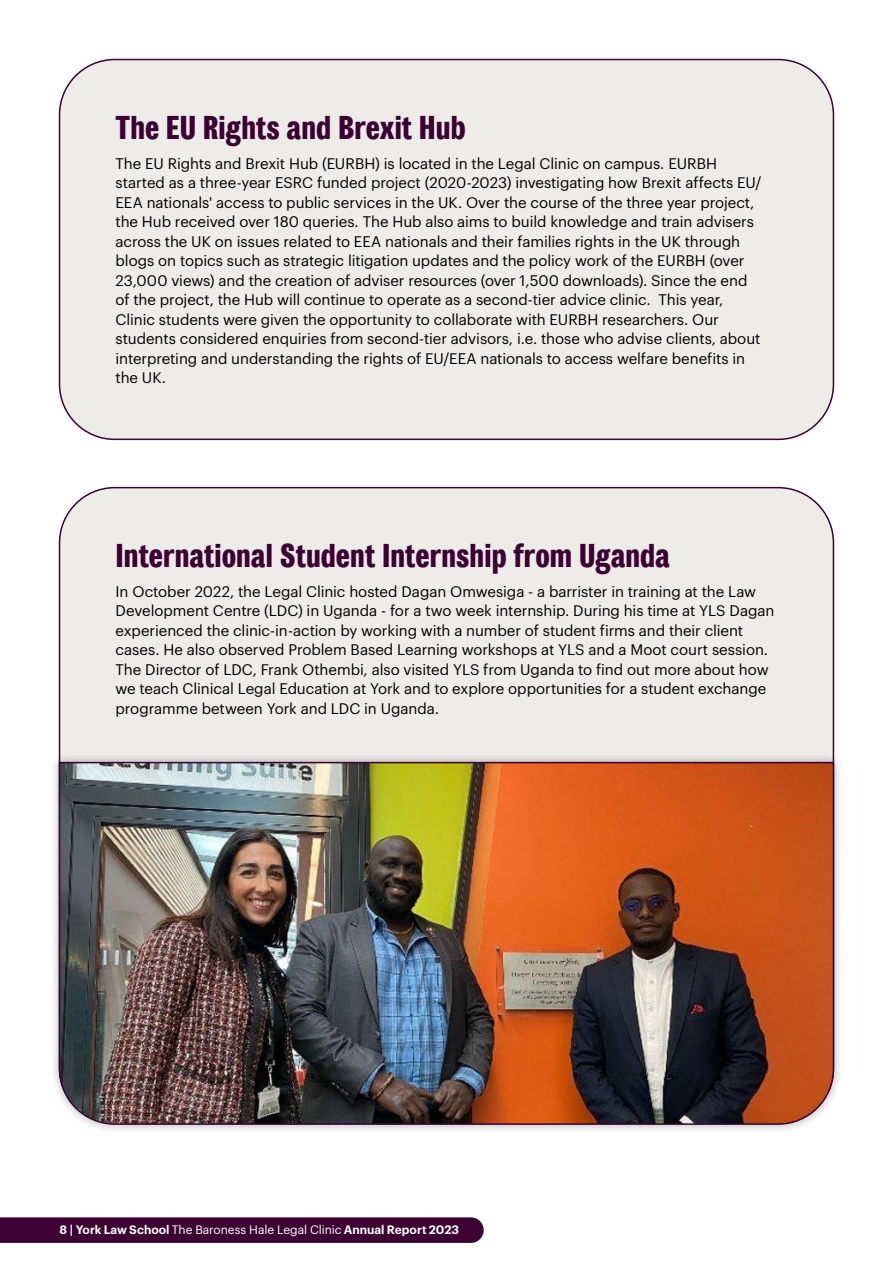
<style>
.page{position:relative;width:893px;height:1263px;background:#fff}
.page>*{position:absolute;margin:0;border:0;box-sizing:border-box;transform-origin:0 0}
.New_body{font:600 condensed 33px "York Grot";letter-spacing:-.01em;color:#3c0032}
.New_body-2{font:15px/19.5px "Graphik";letter-spacing:-.005em;color:#000}
.t1{font:600 12px "Graphik";color:#fff}
.s1{font-weight:400}
</style>
<div class="page">
<svg style="left:0;top:1217px;width:484px;height:26px;background:#400637"></svg>
<div style="left:60px;top:60px;width:773px;height:379px;background:#edece9;border-radius:55px"></div>
<div style="left:60px;top:488px;width:773px;height:635px;background:#edece9;border-radius:55px"></div>
<div style="left:49px;top:752px;width:795px;height:383px;background:#000;opacity:.3"></div>
<img style="left:58px;top:761px;width:777px;height:364px">
<p class="New_body" style="left:116px;top:108px;width:352px">The EU Rights and Brexit Hub</p>
<p class="New_body-2" style="left:116px;top:152px;width:647px">The EU Rights and Brexit Hub (EURBH) is located in the Legal Clinic on campus. EURBH started as a three-year ESRC funded project (2020-2023) investigating how Brexit affects EU/ EEA nationals' access to public services in the UK. Over the course of the three year project, the Hub received over 180 queries. The Hub also aims to build knowledge and train advisers across the UK on issues related to EEA nationals and their families rights in the UK through blogs on topics such as strategic litigation updates and the policy work of the EURBH (over 23,000 views) and the creation of adviser resources (over 1,500 downloads). Since the end of the project, the Hub will continue to operate as a second-tier advice clinic. This year, Clinic students were given the opportunity to collaborate with EURBH researchers. Our students considered enquiries from second-tier advisors, i.e. those who advise clients, about interpreting and understanding the rights of EU/EEA nationals to access welfare benefits in the UK.</p>
<p class="New_body" style="left:116px;top:536px;width:556px">International Student Internship from Uganda</p>
<p class="New_body-2" style="left:116px;top:580px;width:660px">In October 2022, the Legal Clinic hosted Dagan Omwesiga - a barrister in training at the Law Development Centre (LDC) in Uganda - for a two week internship. During his time at YLS Dagan experienced the clinic-in-action by working with a number of student firms and their client cases. He also observed Problem Based Learning workshops at YLS and a Moot court session.<br>The Director of LDC, Frank Othembi, also visited YLS from Uganda to find out more about how we teach Clinical Legal Education at York and to explore opportunities for a student exchange programme between York and LDC in Uganda.</p>
<p class="t1" style="left:60px;top:1221px;width:401px">8 | York Law School <span class="s1">The Baroness Hale Legal Clinic</span> Annual Report 2023</p>
</div>
